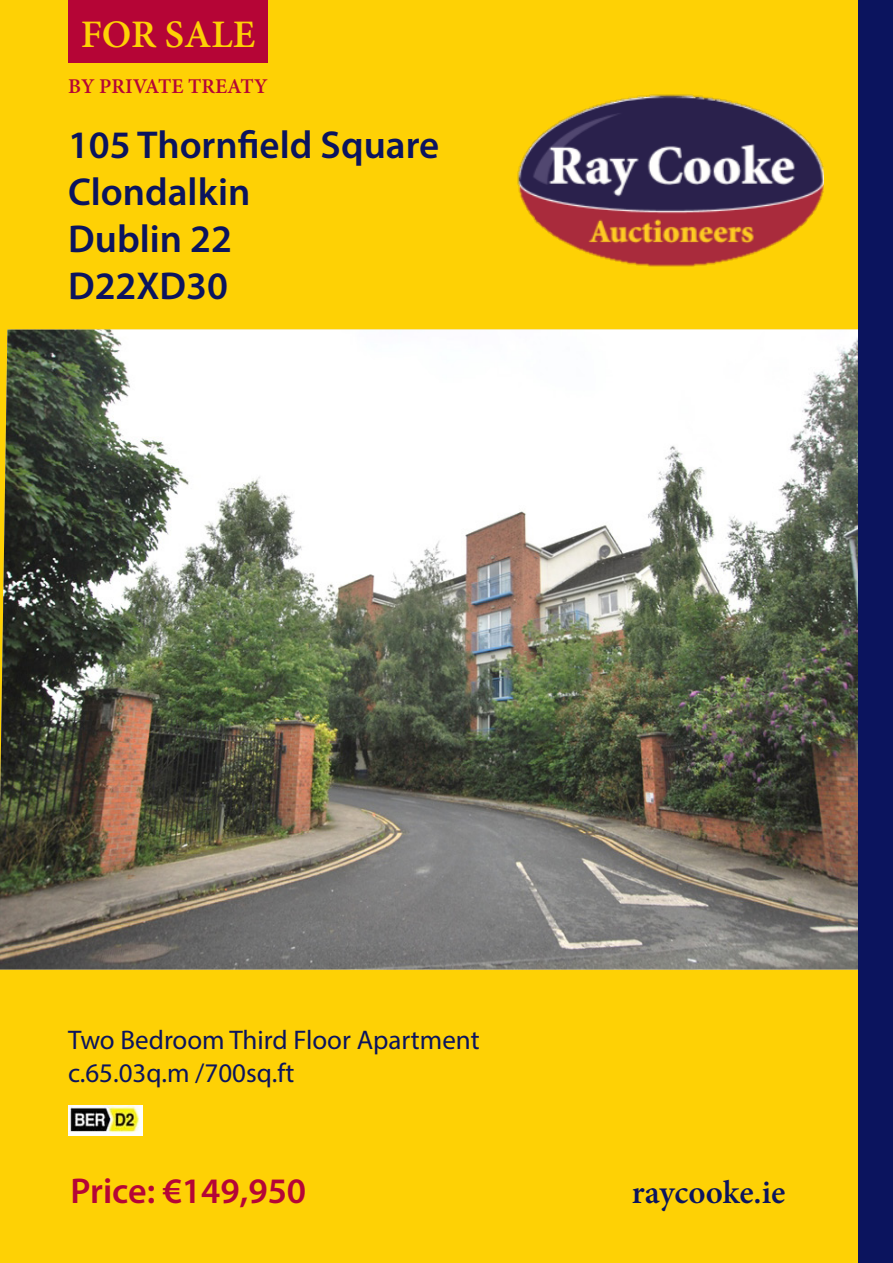
<style>
.page{position:relative;width:893px;height:1263px;background:#fed105}
.page>*{position:absolute;margin:0;border:0;box-sizing:border-box;transform-origin:0 0}
.RC_Cover_Address{font:600 39px "Myriad Pro";color:#0b145e}
.t1{font:600 39px "Minion Pro";color:#fed105}
.RC_Cover_Price{font:600 36px "Myriad Pro";color:#b50536}
.t2{font:600 33px "Minion Pro";color:#0b145e}
.RC_Cover_Description{font:27px "Myriad Pro";color:#0b145e}
.t3{font:600 21px "Minion Pro";color:#b50536}
</style>
<div class="page">
<img style="left:0;top:330px;width:859px;height:639px">
<img style="left:68px;top:1106px;width:75px;height:29px">
<div style="left:68px;top:0;width:200px;height:62px;background:#b50536"></div>
<div style="left:859px;top:0;width:34px;height:1263px;background:#0b145e"></div>
<img style="left:517px;top:94px;width:306px;height:173px">
<h1 class="t1" style="left:81px;top:8px;width:176px">FOR SALE</h1>
<p class="t3" style="left:68px;top:71px;width:201px">BY PRIVATE TREATY</p>
<p class="RC_Cover_Address" style="left:68px;top:120px;width:373px">105 Thornfield Square</p>
<p class="RC_Cover_Address" style="left:68px;top:167px;width:184px">Clondalkin</p>
<p class="RC_Cover_Address" style="left:68px;top:214px;width:165px">Dublin 22</p>
<p class="RC_Cover_Address" style="left:68px;top:261px;width:162px">D22XD30</p>
<p class="RC_Cover_Description" style="left:68px;top:1024px;width:413px">Two Bedroom Third Floor Apartment</p>
<p class="RC_Cover_Description" style="left:68px;top:1056px;width:228px">c.65.03q.m /700sq.ft</p>
<p class="RC_Cover_Price" style="left:71px;top:1167px;width:237px">Price: €149,950</p>
<p class="t2" style="left:632px;top:1170px;width:155px">raycooke.ie</p>
</div>
